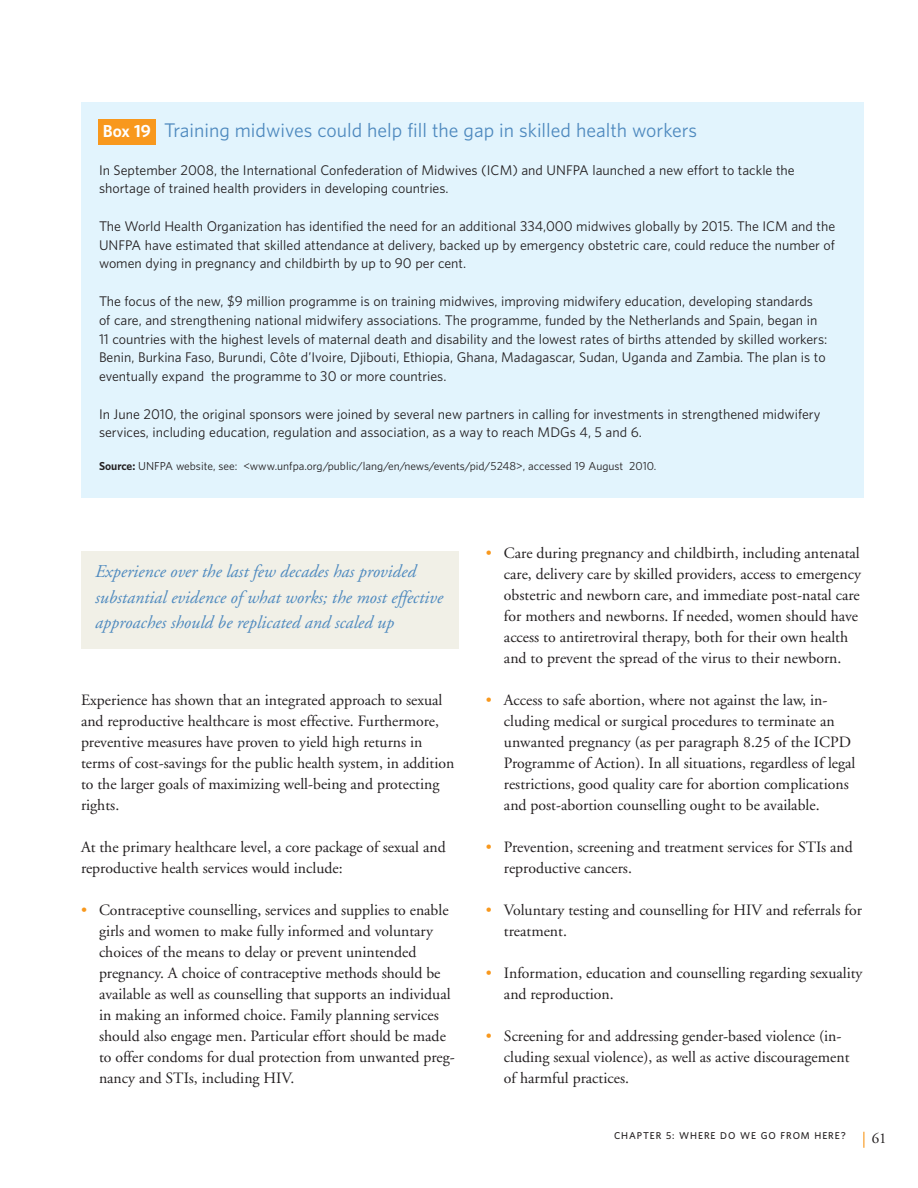
<style>
.page{position:relative;width:918px;height:1188px;background:#fff}
.page>*{position:absolute;margin:0;border:0;box-sizing:border-box;transform-origin:0 0}
.t1{font:italic 18px/25.5px "Adobe Garamond";color:#4f8abf}
.t2{font:18px "UNFPA Text";color:#4f8abf}
.t3{font:15.75px/21px "Adobe Garamond";color:#231f20}
.t4{font:700 15.75px "UNFPA";color:#fff}
.t5{font:15px "Adobe Garamond";color:#231f20}
.t6{font:12.75px/18.8px "UNFPA Text";color:#231f20}
.t7{font:10.5px "UNFPA Text";color:#231f20}
.t8{font:600 9px "UNFPA";letter-spacing:.1em;color:#231f20}
.s1{font-family:"UNFPA";font-weight:700}
.s2{color:#f8981d}
</style>
<div class="page">
<div style="left:81px;top:551px;width:378px;height:97px;background:#f1f0e7"></div>
<div style="left:81px;top:102px;width:783px;height:396px;background:#e2f4fd"></div>
<div style="left:98px;top:120px;width:58px;height:25px;background:#f8981d"></div>
<svg style="left:863px;top:1132px;width:1px;height:16px"></svg>
<p class="t2" style="left:164px;top:119px;width:534px">Training midwives could help fill the gap in skilled health workers</p>
<p class="t6" style="left:99px;top:160px;width:697px">In September 2008, the International Confederation of Midwives (ICM) and UNFPA launched a new effort to tackle the shortage of trained health providers in developing countries.</p>
<p class="t6" style="left:99px;top:216px;width:738px;text-align:justify">The World Health Organization has identified the need for an additional 334,000 midwives globally by 2015. The ICM and the UNFPA have estimated that skilled attendance at delivery, backed up by emergency obstetric care, could reduce the number of women dying in pregnancy and childbirth by up to 90 per cent.</p>
<p class="t6" style="left:99px;top:291px;width:730px">The focus of the new, $9 million programme is on training midwives, improving midwifery education, developing standards of care, and strengthening national midwifery associations. The programme, funded by the Netherlands and Spain, began in 11 countries with the highest levels of maternal death and disability and the lowest rates of births attended by skilled workers:<br>Benin, Burkina Faso, Burundi, Côte d’Ivoire, Djibouti, Ethiopia, Ghana, Madagascar, Sudan, Uganda and Zambia. The plan is to eventually expand the programme to 30 or more countries.</p>
<p class="t6" style="left:99px;top:404px;width:723px">In June 2010, the original sponsors were joined by several new partners in calling for investments in strengthened midwifery services, including education, regulation and association, as a way to reach MDGs 4, 5 and 6.</p>
<p class="t7" style="left:99px;top:459px;width:557px"><span class="s1">Source:</span> UNFPA website, see: &lt;www.unfpa.org/public/lang/en/news/events/pid/5248&gt;, accessed 19 August 2010.</p>
<p class="t4" style="left:103px;top:121px;width:50px">Box 19</p>
<p class="t1" style="left:94px;top:560px;width:349px">Experience over the last few decades has provided substantial evidence of what works; the most effective approaches should be replicated and scaled up</p>
<p class="t3" style="left:81px;top:690px;width:375px">Experience has shown that an integrated approach to sexual and reproductive healthcare is most effective. Furthermore, preventive measures have proven to yield high returns in terms of cost-savings for the public health system, in addition to the larger goals of maximizing well-being and protecting rights.</p>
<p class="t3" style="left:81px;top:837px;width:366px">At the primary healthcare level, a core package of sexual and reproductive health services would include:</p>
<p class="t3" style="left:99px;top:900px;width:357px;text-indent:-18px"><span class="s2">•</span> Contraceptive counselling, services and supplies to enable girls and women to make fully informed and voluntary choices of the means to delay or prevent unintended pregnancy. A choice of contraceptive methods should be available as well as counselling that supports an individual in making an informed choice. Family planning services should also engage men. Particular effort should be made to offer condoms for dual protection from unwanted preg&shy;nancy and STIs, including HIV.</p>
<p class="t3" style="left:504px;top:543px;width:358px;text-indent:-18px"><span class="s2">•</span> Care during pregnancy and childbirth, including antenatal care, delivery care by skilled providers, access to emergency obstetric and newborn care, and immediate post-natal care for mothers and newborns. If needed, women should have access to antiretroviral therapy, both for their own health and to prevent the spread of the virus to their newborn.</p>
<p class="t3" style="left:504px;top:690px;width:353px;text-indent:-18px"><span class="s2">•</span> Access to safe abortion, where not against the law, in&shy;cluding medical or surgical procedures to terminate an unwanted pregnancy (as per paragraph 8.25 of the ICPD Programme of Action). In all situations, regardless of legal restrictions, good quality care for abortion complications and post-abortion counselling ought to be available.</p>
<p class="t3" style="left:504px;top:837px;width:350px;text-indent:-18px"><span class="s2">•</span> Prevention, screening and treatment services for STIs and reproductive cancers.</p>
<p class="t3" style="left:504px;top:900px;width:359px;text-indent:-18px"><span class="s2">•</span> Voluntary testing and counselling for HIV and referrals for treatment.</p>
<p class="t3" style="left:504px;top:963px;width:360px;text-indent:-18px"><span class="s2">•</span> Information, education and counselling regarding sexuality and reproduction.</p>
<p class="t3" style="left:504px;top:1026px;width:347px;text-indent:-18px"><span class="s2">•</span> Screening for and addressing gender-based violence (in&shy;cluding sexual violence), as well as active discouragement of harmful practices.</p>
<p class="t8" style="left:614px;top:1130px;width:233px">CHAPTER 5: WHERE DO WE GO FROM HERE?</p>
<p class="t5" style="left:872px;top:1130px;width:16px">61</p>
</div>
